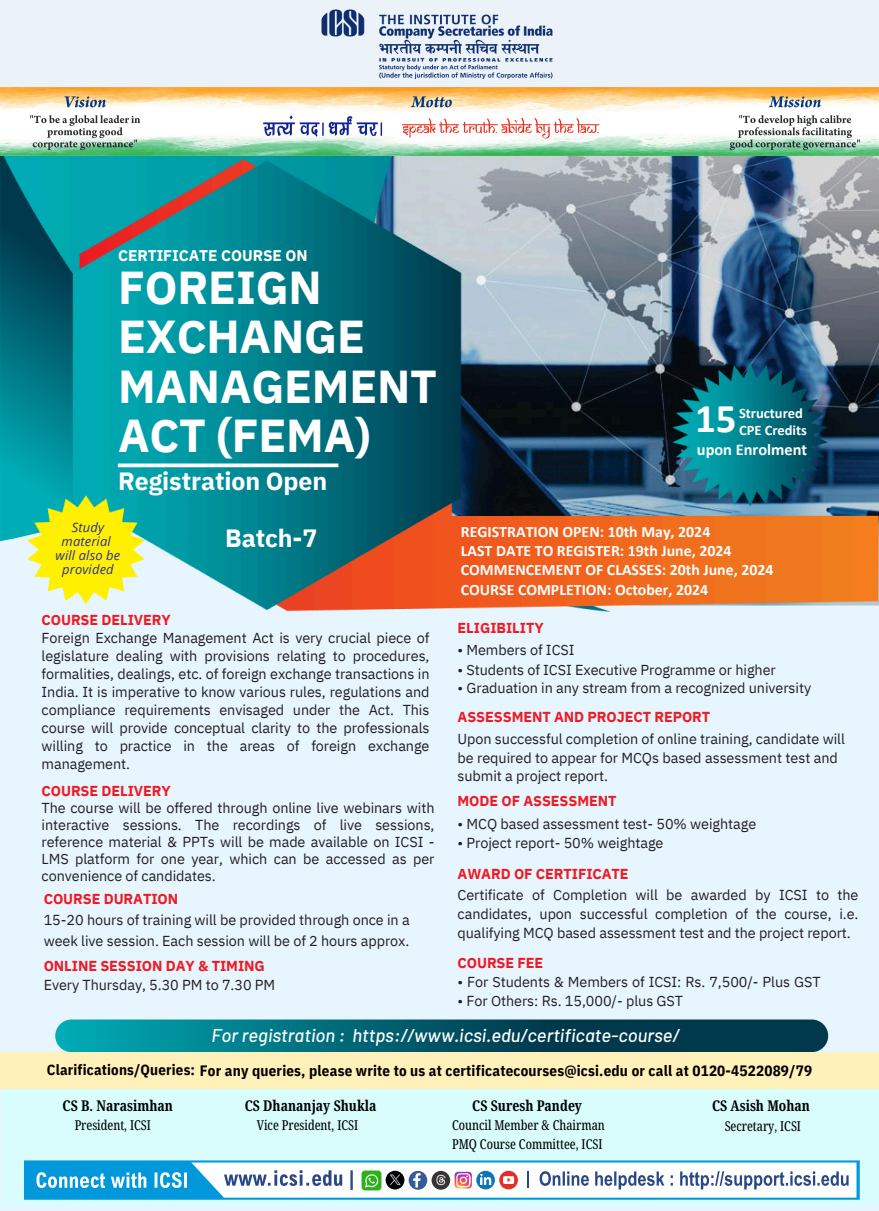
<style>
.page{position:relative;width:879px;height:1211px;background:#fff}
.page>*{position:absolute;margin:0;border:0;box-sizing:border-box;transform-origin:0 0}
.t1{font:700 46.05px/49.5px "IBM Plex Sans";letter-spacing:-.005em;color:#fff}
.t2{font:700 40.95px "Calibri";color:#fff}
.t3{font:700 24.9px "IBM Plex Sans";letter-spacing:-.005em;color:#fff}
.t4{font:italic 500 18.6px "Barlow";color:#fff}
.t5{font:700 16.35px "Calibri";color:#fff}
.t6{font:700 15.9px/19.2px "Calibri";color:#fff}
.t7{font:700 15.45px "IBM Plex Sans";letter-spacing:-.005em;color:#fff}
.t8{font:700 15px "IBM Plex Sans Cond";letter-spacing:.015em;color:#000}
.t9{font:700 extra-condensed 14.85px "Noto Serif Ethiopic";color:#000}
.t10{font:700 14.55px/16.8px "Calibri";color:#fff}
.t11{font:14.4px/18px "IBM Plex Sans";letter-spacing:-.005em;color:#231f20;text-align:justify}
.t12{font:700 14.4px "IBM Plex Sans";letter-spacing:-.005em;color:#ed1c24}
.t13{font:extra-condensed 13.65px "Noto Serif Ethiopic";color:#000}
.t14{font:italic 12.9px/14.1px "Open Sans";letter-spacing:.01em;color:#2e3092;text-align:center}
.s1{font-size:14.85px}
</style>
<div class="page">
<div style="left:0;top:0;width:879px;height:1210px;background:#e7f5ff"></div>
<img style="left:0;top:155px;width:879px;height:457px">
<div style="left:0;top:0;width:879px;height:99px;background:#ecf3f8"></div>
<img style="left:322px;top:10px;width:230px;height:69px">
<img style="left:0;top:88px;width:879px;height:67px">
<svg style="left:55px;top:1019px;width:773px;height:33px;background:#036070"></svg>
<div style="left:1px;top:1053px;width:878px;height:153px;background:#d8fdfc"></div>
<svg style="left:24px;top:1160px;width:835px;height:39px;background:#a2cce2"></svg>
<div style="left:0;top:1052px;width:879px;height:36px;background:#fff1b9"></div>
<p class="t7" style="left:118px;top:245px;width:191px">CERTIFICATE COURSE ON</p>
<p class="t1" style="left:118px;top:261px;width:320px">FOREIGN<br>EXCHANGE<br>MANAGEMENT<br>ACT (FEMA)</p>
<p class="t3" style="left:118px;top:464px;width:211px">Registration Open</p>
<p class="t14" style="left:62px;top:519px;width:51px">Study material</p>
<p class="t14" style="left:56px;top:547px;width:66px">will also be provided</p>
<p class="t3" style="left:225px;top:521px;width:94px">Batch-7</p>
<p class="t12" style="left:42px;top:610px;width:131px">COURSE DELIVERY</p>
<p class="t11" style="left:42px;top:628px;width:389px">Foreign Exchange Management Act is very crucial piece of legislature dealing with provisions relating to procedures, formalities, dealings, etc. of foreign exchange transactions in India. It is imperative to know various rules, regulations and compliance requirements envisaged under the Act. This course will provide conceptual clarity to the professionals willing to practice in the areas of foreign exchange management.</p>
<p class="t12" style="left:42px;top:781px;width:131px">COURSE DELIVERY</p>
<p class="t11" style="left:42px;top:799px;width:394px;line-height:16.8px">The course will be offered through online live webinars with interactive sessions. The recordings of live sessions, reference material &amp; PPTs will be made available on ICSI - LMS platform for one year, which can be accessed as per convenience of candidates.</p>
<p class="t12" style="left:44px;top:889px;width:136px">COURSE DURATION</p>
<p class="t11" style="left:44px;top:909px;width:367px;line-height:20.2px">15-20 hours of training will be provided through once in a week live session. Each session will be of 2 hours approx.</p>
<p class="t12" style="left:44px;top:956px;width:223px">ONLINE SESSION DAY &amp; TIMING</p>
<p class="t11" style="left:44px;top:975px;width:233px">Every Thursday, 5.30 PM to 7.30 PM</p>
<p class="t2" style="left:695px;top:401px;width:43px">15</p>
<p class="t10" style="left:739px;top:406px;width:69px">Structured<br>CPE Credits</p>
<p class="t5" style="left:697px;top:443px;width:112px">upon Enrolment</p>
<p class="t6" style="left:461px;top:523px;width:314px">REGISTRATION OPEN: 10th May, 2024<br>LAST DATE TO REGISTER: 19th June, 2024<br>COMMENCEMENT OF CLASSES: 20th June, 2024<br>COURSE COMPLETION: October, 2024</p>
<p class="t12" style="left:457px;top:618px;width:88px">ELIGIBILITY</p>
<p class="t11" style="left:457px;top:641px;width:119px">• Members of ICSI</p>
<p class="t11" style="left:457px;top:660px;width:320px">• Students of ICSI Executive Programme or higher</p>
<p class="t11" style="left:457px;top:678px;width:355px">• Graduation in any stream from a recognized university</p>
<p class="t12" style="left:457px;top:707px;width:254px">ASSESSMENT AND PROJECT REPORT</p>
<p class="t11" style="left:457px;top:730px;width:389px">Upon successful completion of online training, candidate will</p>
<p class="t11" style="left:457px;top:749px;width:382px">be required to appear for MCQs based assessment test and</p>
<h5 class="t11" style="left:457px;top:767px;width:152px">submit a project report.</h5>
<p class="t12" style="left:457px;top:791px;width:161px">MODE OF ASSESSMENT</p>
<p class="t11" style="left:457px;top:814px;width:300px">• MCQ based assessment test- 50% weightage</p>
<p class="t11" style="left:457px;top:833px;width:207px">• Project report- 50% weightage</p>
<h4 class="t12" style="left:457px;top:863px;width:173px">AWARD OF CERTIFICATE</h4>
<h4 class="t11" style="left:457px;top:885px;width:402px;line-height:19.2px">Certificate of Completion will be awarded by ICSI to the candidates, upon successful completion of the course, i.e. qualifying MCQ based assessment test and the project report.</h4>
<p class="t12" style="left:457px;top:952px;width:87px">COURSE FEE</p>
<p class="t11" style="left:457px;top:972px;width:364px">• For Students &amp; Members of ICSI: Rs. 7,500/- Plus GST</p>
<p class="t11" style="left:457px;top:991px;width:227px">• For Others: Rs. 15,000/- plus GST</p>
<p class="t4" style="left:211px;top:1023px;width:469px">For registration : https://www.icsi.edu/certificate-course/</p>
<h4 class="t8" style="left:47px;top:1060px;width:767px"><span class="s1">Clarifications/Queries:</span> For any queries, please write to us at certificatecourses@icsi.edu or call at 0120-4522089/79</h4>
<p class="t9" style="left:63px;top:1095px;width:112px">CS B. Narasimhan</p>
<p class="t13" style="left:75px;top:1115px;width:78px">President, ICSI</p>
<p class="t9" style="left:245px;top:1095px;width:133px">CS Dhananjay Shukla</p>
<h1 class="t13" style="left:257px;top:1115px;width:103px">Vice President, ICSI</h1>
<h4 class="t9" style="left:472px;top:1095px;width:111px">CS Suresh Pandey</h4>
<p class="t13" style="left:452px;top:1115px;width:154px">Council Member &amp; Chairman</p>
<p class="t13" style="left:452px;top:1133px;width:152px">PMQ Course Committee, ICSI</p>
<p class="t9" style="left:712px;top:1095px;width:99px">CS Asish Mohan</p>
<p class="t13" style="left:724px;top:1115px;width:78px">Secretary, ICSI</p>
</div>
